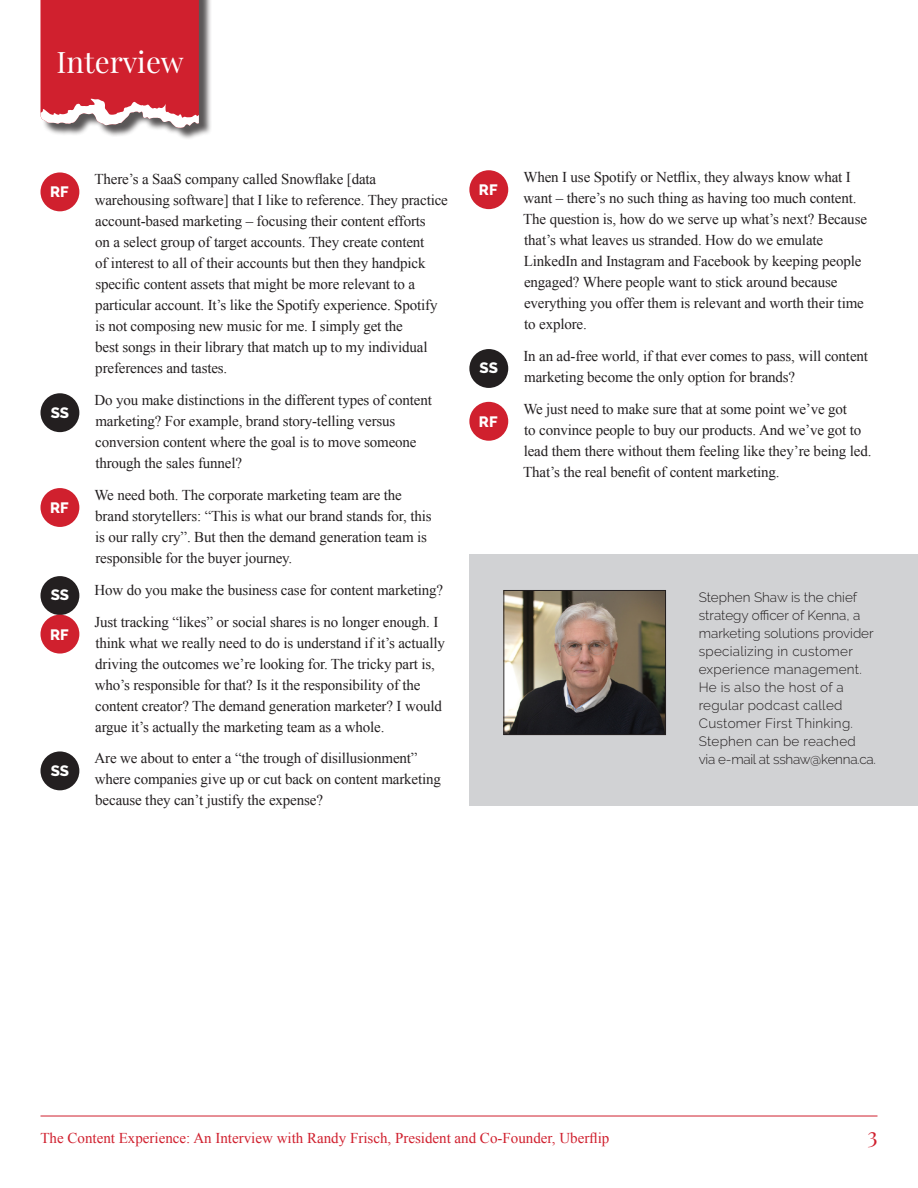
<style>
.page{position:relative;width:918px;height:1188px;background:#fff}
.page>*{position:absolute;margin:0;border:0;box-sizing:border-box;transform-origin:0 0}
.t1{font:38.85px "Playfair Display";color:#fff}
.t2{font:29.55px "Playfair Display";color:#fff}
.t3{font:22.5px "Playfair Display";color:#d0202e}
.Intro_Body{font:15px/21px "Times New Roman";letter-spacing:-.01em;color:#231f20}
.t4{font:15px "Times New Roman";color:#d0202e}
.t5{font:800 15px "Raleway";color:#fff}
.t6{font:300 13.5px/18px "Raleway";letter-spacing:.02em;color:#231f20}
</style>
<div class="page">
<div style="left:42px;top:0;width:170px;height:141px;background:#231f20;opacity:.75"></div>
<svg style="left:40px;top:0;width:159px;height:128px;background:#d03945"></svg>
<hr style="left:40px;top:1116px;width:838px;height:1px;background:#d0202e">
<div style="left:469px;top:170px;width:39px;height:39px;background:#d0202e;border-radius:50%"></div>
<div style="left:469px;top:349px;width:39px;height:39px;background:#231f20;border-radius:50%"></div>
<div style="left:469px;top:402px;width:39px;height:39px;background:#d0202e;border-radius:50%"></div>
<div style="left:40px;top:172px;width:39px;height:39px;background:#d0202e;border-radius:50%"></div>
<div style="left:40px;top:393px;width:39px;height:39px;background:#231f20;border-radius:50%"></div>
<div style="left:40px;top:488px;width:39px;height:39px;background:#d0202e;border-radius:50%"></div>
<div style="left:40px;top:576px;width:39px;height:39px;background:#231f20;border-radius:50%"></div>
<div style="left:40px;top:615px;width:39px;height:39px;background:#d0202e;border-radius:50%"></div>
<div style="left:40px;top:751px;width:39px;height:39px;background:#231f20;border-radius:50%"></div>
<div style="left:470px;top:554px;width:448px;height:251px;background:#d1d2d4"></div>
<img style="left:506px;top:592px;width:158px;height:141px">
<div style="left:504px;top:590px;width:162px;height:145px;border:1px solid #231f20"></div>
<h2 class="t2" style="left:56px;top:43px;width:129px">Interview</h2>
<h1 class="t1" style="left:61px;top:50px;width:71px">Gist</h1>
<p class="t5" style="left:50px;top:184px;width:20px">RF</p>
<p class="t5" style="left:51px;top:404px;width:20px">SS</p>
<p class="t5" style="left:50px;top:499px;width:20px">RF</p>
<p class="Intro_Body" style="left:94px;top:169px;width:355px">There’s a SaaS company called Snowflake [data warehousing software] that I like to reference. They practice account-based marketing – focusing their content efforts<br>on a select group of target accounts. They create content<br>of interest to all of their accounts but then they handpick specific content assets that might be more relevant to a particular account. It’s like the Spotify experience. Spotify is not composing new music for me. I simply get the<br>best songs in their library that match up to my individual preferences and tastes.</p>
<p class="Intro_Body" style="left:94px;top:389px;width:339px">Do you make distinctions in the different types of content marketing? For example, brand story-telling versus conversion content where the goal is to move someone through the sales funnel?</p>
<p class="Intro_Body" style="left:94px;top:484px;width:339px">We need both. The corporate marketing team are the brand storytellers: “This is what our brand stands for, this is our rally cry”. But then the demand generation team is responsible for the buyer journey.</p>
<p class="t5" style="left:51px;top:587px;width:20px">SS</p>
<p class="Intro_Body" style="left:94px;top:579px;width:350px">How do you make the business case for content marketing?</p>
<p class="t5" style="left:50px;top:626px;width:20px">RF</p>
<p class="Intro_Body" style="left:94px;top:611px;width:352px">Just tracking “likes” or social shares is no longer enough. I think what we really need to do is understand if it’s actually driving the outcomes we’re looking for. The tricky part is, who’s responsible for that? Is it the responsibility of the content creator? The demand generation marketer? I would argue it’s actually the marketing team as a whole.</p>
<p class="t5" style="left:51px;top:762px;width:20px">SS</p>
<p class="Intro_Body" style="left:94px;top:748px;width:348px">Are we about to enter a “the trough of disillusionment” where companies give up or cut back on content marketing because they can’t justify the expense?</p>
<p class="t5" style="left:479px;top:181px;width:20px">RF</p>
<p class="t5" style="left:480px;top:359px;width:20px">SS</p>
<p class="t5" style="left:479px;top:413px;width:20px">RF</p>
<p class="Intro_Body" style="left:523px;top:166px;width:345px">When I use Spotify or Netflix, they always know what I want – there’s no such thing as having too much content.<br>The question is, how do we serve up what’s next? Because that’s what leaves us stranded. How do we emulate LinkedIn and Instagram and Facebook by keeping people engaged? Where people want to stick around because everything you offer them is relevant and worth their time to explore.</p>
<p class="Intro_Body" style="left:523px;top:345px;width:346px">In an ad-free world, if that ever comes to pass, will content marketing become the only option for brands?</p>
<p class="Intro_Body" style="left:523px;top:398px;width:350px">We just need to make sure that at some point we’ve got<br>to convince people to buy our products. And we’ve got to lead them there without them feeling like they’re being led.<br>That’s the real benefit of content marketing.</p>
<p class="t6" style="left:699px;top:588px;width:179px">Stephen Shaw is the chief strategy officer of Kenna, a marketing solutions provider specializing in customer experience management.<br>He is also the host of a regular podcast called<br>Customer First Thinking.<br>Stephen can be reached<br>via e-mail at sshaw@kenna.ca.</p>
<p class="t4" style="left:40px;top:1128px;width:570px">The Content Experience: An Interview with Randy Frisch, President and Co-Founder, Uberflip</p>
<h3 class="t3" style="left:867px;top:1121px;width:12px">3</h3>
</div>
